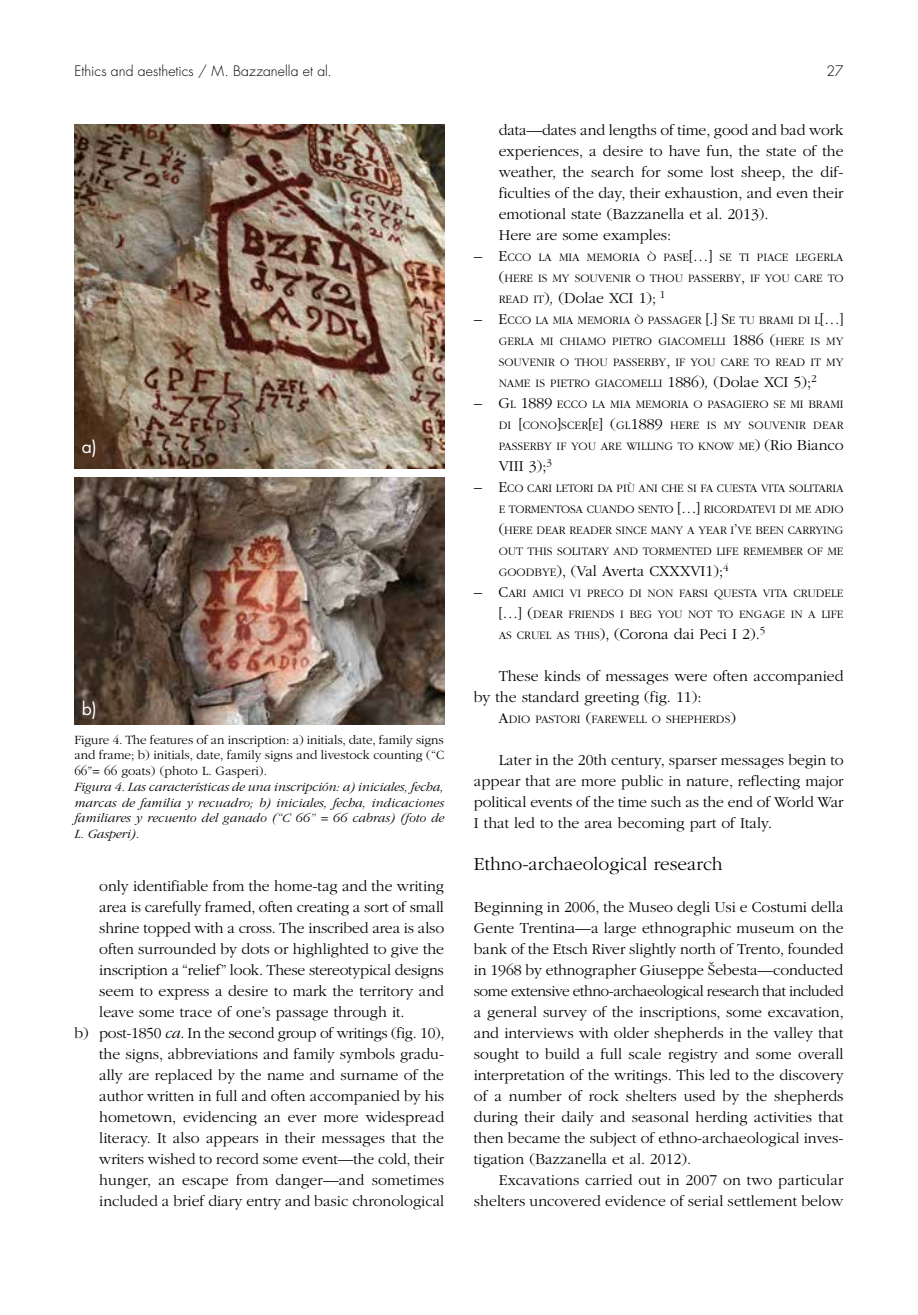
<style>
.page{position:relative;width:918px;height:1315px;background:#fff}
.page>*{position:absolute;margin:0;border:0;box-sizing:border-box;transform-origin:0 0}
.t1{font:300 19.25px "ITC Garamond Std";color:#000}
.t2{font:17.5px "Futura Std";color:#fff}
.t3{font:300 15.75px/21px "ITC Garamond Std";color:#000}
.t4{font:300 14px "Futura Std";letter-spacing:.005em;color:#000}
.t5{font:italic 300 13.12px/15.8px "ITC Garamond Std";color:#000;text-align:justify}
.t6{font:300 13.12px/15.8px "ITC Garamond Std";color:#000;text-align:justify}
.t7{font:300 11.9px/21px "ITC Garamond Std";color:#000;text-align:justify}
.s1{font-style:italic}
.s2{font-style:italic;font-size:15.75px}
.s3{font-size:15.75px}
.s4{font-size:11.9px}
.s5{font-style:inherit}
</style>
<div class="page">
<img style="left:74px;top:124px;width:370px;height:344px">
<img style="left:74px;top:478px;width:370px;height:246px">
<p class="t4" style="left:74px;top:62px;width:259px">Ethics and aesthetics / M. Bazzanella et al.</p>
<p class="t4" style="left:826px;top:62px;width:19px">27</p>
<p class="t2" style="left:82px;top:435px;width:17px">a)</p>
<p class="t2" style="left:82px;top:697px;width:17px">b)</p>
<p class="t6" style="left:74px;top:732px;width:371px">Figure 4. The features of an inscription: a) initials, date, family signs and frame; b) initials, date, family signs and livestock counting (“C 66”= 66 goats) (photo L. Gasperi).</p>
<p class="t5" style="left:74px;top:779px;width:371px">Figura 4. Las características de una inscripción: a) iniciales, fecha, marcas de familia y recuadro; b) iniciales, fecha, indicaciones familiares y recuento del ganado (“C 66” = 66 cabras) (foto de L. Gasperi).</p>
<p class="t3" style="left:99px;top:876px;width:346px">only identifiable from the home-tag and the writing</p>
<p class="t3" style="left:99px;top:897px;width:346px">area is carefully framed, often creating a sort of small</p>
<p class="t3" style="left:99px;top:918px;width:346px">shrine topped with a cross. The inscribed area is also</p>
<p class="t3" style="left:99px;top:939px;width:346px">often surrounded by dots or highlighted to give the</p>
<p class="t3" style="left:99px;top:960px;width:346px">inscription a “relief” look. These stereotypical designs</p>
<p class="t3" style="left:99px;top:981px;width:346px">seem to express a desire to mark the territory and</p>
<p class="t3" style="left:99px;top:1002px;width:307px">leave some trace of one’s passage through it.</p>
<p class="t3" style="left:74px;top:1023px;width:372px">b) post-1850 <span class="s1">ca</span>. In the second group of writings (fig. 10),</p>
<p class="t3" style="left:99px;top:1044px;width:346px">the signs, abbreviations and family symbols gradu-</p>
<p class="t3" style="left:99px;top:1065px;width:346px">ally are replaced by the name and surname of the</p>
<p class="t3" style="left:99px;top:1086px;width:346px">author written in full and often accompanied by his</p>
<p class="t3" style="left:99px;top:1107px;width:346px">hometown, evidencing an ever more widespread</p>
<p class="t3" style="left:99px;top:1128px;width:346px">literacy. It also appears in their messages that the</p>
<p class="t3" style="left:99px;top:1149px;width:346px">writers wished to record some event—the cold, their</p>
<p class="t3" style="left:99px;top:1170px;width:346px">hunger, an escape from danger—and sometimes</p>
<p class="t3" style="left:99px;top:1191px;width:346px">included a brief diary entry and basic chronological</p>
<p class="t3" style="left:499px;top:120px;width:346px">data—dates and lengths of time, good and bad work experiences, a desire to have fun, the state of the weather, the search for some lost sheep, the dif&shy;ficulties of the day, their exhaustion, and even their emotional state (Bazzanella et al. 2013).<br>Here are some examples:</p>
<p class="t7" style="left:474px;top:247px;width:330px"><span class="s2">–</span> <span class="s3">E</span>CCO LA MIA MEMORIA Ò PASE<span class="s3">[…]</span> SE TI PIACE LEGE</p>
<p class="t7" style="left:499px;top:247px;width:346px;text-align:right">RLA<br><span class="s3">(</span>HERE IS MY SOUVENIR O THOU PASSERBY<span class="s3">,</span> IF YOU CARE TO</p>
<p class="t3" style="left:499px;top:288px;width:168px"><span class="s4">READ IT</span><span class="s5">)</span><span class="s1">,</span> (Dolae XCI 1); <sup>1</sup></p>
<p class="t7" style="left:499px;top:310px;width:346px;text-indent:-25px"><span class="s2">–</span> <span class="s3">E</span>CCO LA MIA MEMORIA Ò PASSAGER <span class="s3">[.] S</span>E TU BRAMI DI L<span class="s3">[…] </span>GERLA MI CHIAMO PIETRO GIACOMELLI <span class="s3">1886 (</span>HERE IS MY SOUVENIR O THOU PASSERBY<span class="s3">,</span> IF YOU CARE TO READ IT MY NAME IS PIETRO GIACOMELLI <span class="s3">1886)</span><span class="s2">,</span> <span class="s3">(Dolae XCI 5);</span><sup>2</sup></p>
<p class="t7" style="left:499px;top:394px;width:346px;text-indent:-25px"><span class="s2">–</span> <span class="s3">G</span>L <span class="s3">1889</span> ECCO LA MIA MEMORIA O PASAGIERO SE MI BRAMI DI <span class="s3">[</span>CONO<span class="s3">]</span>SCER<span class="s3">[</span>E<span class="s3">] (</span>GL <span class="s3">1889</span> HERE IS MY SOUVENIR DEAR PASSERBY IF YOU ARE WILLING TO KNOW ME<span class="s3">)</span> <span class="s3">(Rio Bianco</span></p>
<p class="t3" style="left:499px;top:456px;width:55px">VIII 3);<sup>3</sup></p>
<p class="t7" style="left:499px;top:478px;width:346px;text-indent:-25px"><span class="s2">–</span> <span class="s3">E</span>CO CARI LETORI DA PIÙ ANI CHE SI FA CUESTA VITA SOLITARIA E TORMENTOSA CUANDO SENTO <span class="s3">[…]</span> RICORDATEVI DI ME ADIO <span class="s3">(</span>HERE DEAR READER SINCE MANY A YEAR I<span class="s3">’</span>VE BEEN CARRYING OUT THIS SOLITARY AND TORMENTED LIFE REMEMBER OF ME</p>
<p class="t3" style="left:499px;top:561px;width:231px"><span class="s4">GOODBYE</span><span class="s5">),</span> (Val Averta CXXXVI1);<sup>4</sup></p>
<p class="t7" style="left:499px;top:583px;width:346px;text-indent:-25px"><span class="s2">–</span> <span class="s3">C</span>ARI AMICI VI PRECO DI NON FARSI QUESTA VITA CRUDELE <span class="s3">[…] (</span>DEAR FRIENDS I BEG YOU NOT TO ENGAGE IN A LIFE</p>
<p class="t3" style="left:499px;top:624px;width:268px"><span class="s4">AS CRUEL AS THIS</span><span class="s5">),</span> (Corona dai Peci I 2).<sup>5</sup></p>
<p class="t3" style="left:474px;top:666px;width:371px;text-indent:25px">These kinds of messages were often accompanied by the standard greeting (fig. 11):</p>
<p class="t7" style="left:499px;top:709px;width:137px"><span class="s3">A</span>DIO PASTORI <span class="s3">(</span>FAREWELL</p>
<p class="t7" style="left:652px;top:709px;width:86px">O SHEPHERDS<span class="s3">)</span></p>
<p class="t3" style="left:474px;top:750px;width:371px;text-align:justify;text-indent:25px">Later in the 20th century, sparser messages begin to appear that are more public in nature, reflecting major political events of the time such as the end of World War I that led to the area becoming part of Italy.</p>
<p class="t1" style="left:474px;top:854px;width:250px">Ethno-archaeological research</p>
<p class="t3" style="left:474px;top:897px;width:371px;text-align:justify">Beginning in 2006, the Museo degli Usi e Costumi della Gente Trentina—a large ethnographic museum on the bank of the Etsch River slightly north of Trento, founded in 1968 by ethnographer Giuseppe Šebesta—conducted some extensive ethno-archaeological research that included a general survey of the inscriptions, some excavation, and interviews with older shepherds in the valley that sought to build a full scale registry and some overall interpretation of the writings. This led to the discovery of a number of rock shelters used by the shepherds during their daily and seasonal herding activities that then became the subject of ethno-archaeological inves&shy;tigation (Bazzanella et al. 2012).</p>
<p class="t3" style="left:474px;top:1170px;width:371px;text-align:right">Excavations carried out in 2007 on two particular shelters uncovered evidence of serial settlement below</p>
</div>
